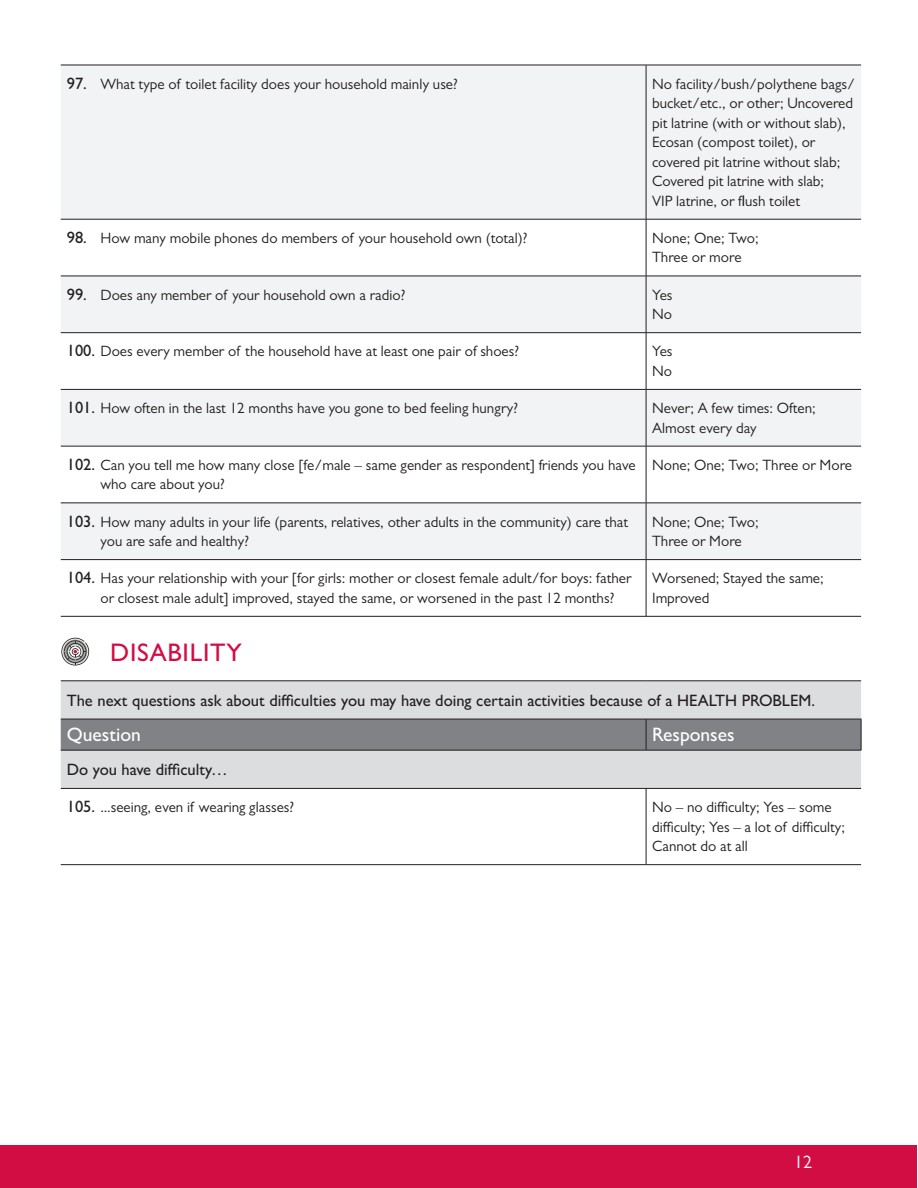
<style>
.page{position:relative;width:918px;height:1188px;background:#fff}
.page>*{position:absolute;margin:0;border:0;box-sizing:border-box;transform-origin:0 0}
.t1{font:500 25.5px "Gill Sans MT Std";letter-spacing:.03em;color:#d20d44}
.TableH1{font:500 19.5px "Gill Sans MT Std";color:#fff}
.t2{font:18px "Gill Sans MT Std";color:#fff}
.TableBodyBold{font:500 16.5px "Gill Sans MT Std";color:#231f20}
.TableBody{font:15px/19.5px "Gill Sans MT Std";color:#231f20}
.s1{font-weight:500;font-size:16.5px}
</style>
<div class="page">
<div style="left:1px;top:1145px;width:916px;height:43px;background:#d20d44"></div>
<div style="left:61px;top:66px;width:800px;height:153px;background:#f2f3f4"></div>
<svg style="left:61px;top:220px;width:800px;height:396px"></svg>
<div style="left:61px;top:504px;width:800px;height:55px;background:#f2f3f4"></div>
<div style="left:61px;top:682px;width:800px;height:106px;background:#dcdddf"></div>
<div style="left:61px;top:720px;width:800px;height:30px;background:#808285"></div>
<hr style="left:61px;top:65px;width:585px;height:1px;background:#231f20">
<hr style="left:646px;top:65px;width:215px;height:1px;background:#231f20">
<hr style="left:646px;top:65px;width:1px;height:154px;background:#231f20">
<hr style="left:61px;top:219px;width:585px;height:1px;background:#231f20">
<hr style="left:646px;top:219px;width:215px;height:1px;background:#231f20">
<hr style="left:646px;top:219px;width:1px;height:57px;background:#231f20">
<hr style="left:61px;top:276px;width:585px;height:1px;background:#231f20">
<hr style="left:646px;top:276px;width:215px;height:1px;background:#231f20">
<hr style="left:646px;top:276px;width:1px;height:56px;background:#231f20">
<hr style="left:61px;top:332px;width:585px;height:1px;background:#231f20">
<hr style="left:646px;top:332px;width:215px;height:1px;background:#231f20">
<hr style="left:646px;top:333px;width:1px;height:56px;background:#231f20">
<hr style="left:61px;top:389px;width:585px;height:1px;background:#231f20">
<hr style="left:646px;top:389px;width:215px;height:1px;background:#231f20">
<hr style="left:646px;top:390px;width:1px;height:56px;background:#231f20">
<hr style="left:61px;top:446px;width:585px;height:1px;background:#231f20">
<hr style="left:646px;top:446px;width:215px;height:1px;background:#231f20">
<hr style="left:646px;top:446px;width:1px;height:57px;background:#231f20">
<hr style="left:61px;top:503px;width:585px;height:1px;background:#231f20">
<hr style="left:646px;top:503px;width:215px;height:1px;background:#231f20">
<hr style="left:646px;top:503px;width:1px;height:56px;background:#231f20">
<hr style="left:61px;top:559px;width:585px;height:1px;background:#231f20">
<hr style="left:646px;top:559px;width:215px;height:1px;background:#231f20">
<hr style="left:646px;top:560px;width:1px;height:56px;background:#231f20">
<hr style="left:61px;top:681px;width:585px;height:1px;background:#231f20">
<hr style="left:646px;top:681px;width:215px;height:1px;background:#231f20">
<hr style="left:61px;top:750px;width:585px;height:1px;background:#231f20">
<hr style="left:646px;top:750px;width:215px;height:1px;background:#231f20">
<hr style="left:61px;top:788px;width:585px;height:1px;background:#231f20">
<hr style="left:646px;top:788px;width:215px;height:1px;background:#231f20">
<hr style="left:646px;top:789px;width:1px;height:75px;background:#231f20">
<hr style="left:61px;top:864px;width:585px;height:1px;background:#231f20">
<hr style="left:646px;top:864px;width:215px;height:1px;background:#231f20">
<hr style="left:61px;top:719px;width:585px;height:1px;background:#231f20">
<hr style="left:646px;top:719px;width:215px;height:1px;background:#231f20">
<hr style="left:646px;top:719px;width:1px;height:31px;background:#231f20">
<hr style="left:861px;top:719px;width:1px;height:31px;background:#231f20">
<hr style="left:61px;top:616px;width:585px;height:1px;background:#231f20">
<hr style="left:646px;top:616px;width:215px;height:1px;background:#231f20">
<svg style="left:61px;top:638px;width:28px;height:28px"></svg>
<p class="TableBody" style="left:67px;top:74px;width:393px"><span class="s1">97.</span> What type of toilet facility does your household mainly use?</p>
<p class="TableBody" style="left:652px;top:74px;width:204px">No facility/bush/polythene bags/ bucket/etc., or other; Uncovered pit latrine (with or without slab), Ecosan (compost toilet), or covered pit latrine without slab;</p>
<p class="TableBody" style="left:652px;top:171px;width:174px">Covered pit latrine with slab;</p>
<p class="TableBody" style="left:652px;top:191px;width:150px">VIP latrine, or flush toilet</p>
<p class="TableBody" style="left:67px;top:228px;width:462px"><span class="s1">98.</span> How many mobile phones do members of your household own (total)?</p>
<p class="TableBody" style="left:652px;top:228px;width:108px">None; One; Two;<br>Three or more</p>
<p class="TableBody" style="left:67px;top:285px;width:340px"><span class="s1">99.</span> Does any member of your household own a radio?</p>
<p class="TableBody" style="left:652px;top:285px;width:22px">Yes</p>
<p class="TableBody" style="left:652px;top:304px;width:22px">No</p>
<p class="TableBody" style="left:67px;top:342px;width:454px"><span class="s1">100.</span> Does every member of the household have at least one pair of shoes?</p>
<p class="TableBody" style="left:652px;top:342px;width:22px">Yes</p>
<p class="TableBody" style="left:652px;top:361px;width:22px">No</p>
<p class="TableBody" style="left:67px;top:398px;width:453px"><span class="s1">101.</span> How often in the last 12 months have you gone to bed feeling hungry?</p>
<p class="TableBody" style="left:652px;top:398px;width:165px">Never; A few times: Often;<br>Almost every day</p>
<p class="TableBody" style="left:100px;top:455px;width:537px;text-indent:-34px"><span class="s1">102.</span> Can you tell me how many close [fe/male – same gender as respondent] friends you have who care about you?</p>
<p class="TableBody" style="left:652px;top:455px;width:202px">None; One; Two; Three or More</p>
<p class="TableBody" style="left:100px;top:512px;width:529px;text-indent:-34px"><span class="s1">103.</span> How many adults in your life (parents, relatives, other adults in the community) care that you are safe and healthy?</p>
<p class="TableBody" style="left:652px;top:512px;width:108px">None; One; Two;<br>Three or More</p>
<p class="TableBody" style="left:100px;top:568px;width:533px;text-indent:-34px"><span class="s1">104.</span> Has your relationship with your [for girls: mother or closest female adult/for boys: father or closest male adult] improved, stayed the same, or worsened in the past 12 months?</p>
<p class="TableBody" style="left:652px;top:568px;width:173px">Worsened; Stayed the same;<br>Improved</p>
<h2 class="t1" style="left:110px;top:637px;width:133px">DISABILITY</h2>
<p class="TableBodyBold" style="left:67px;top:690px;width:750px">The next questions ask about difficulties you may have doing certain activities because of a HEALTH PROBLEM.</p>
<p class="TableH1" style="left:67px;top:723px;width:76px">Question</p>
<p class="TableH1" style="left:652px;top:723px;width:84px">Responses</p>
<p class="TableBodyBold" style="left:67px;top:760px;width:162px">Do you have difficulty…</p>
<p class="TableBody" style="left:67px;top:797px;width:229px"><span class="s1">105.</span> ...seeing, even if wearing glasses?</p>
<p class="TableBody" style="left:652px;top:797px;width:194px">No – no difficulty; Yes – some difficulty; Yes – a lot of difficulty;<br>Cannot do at all</p>
<p class="t2" style="left:794px;top:1151px;width:19px">12</p>
</div>
